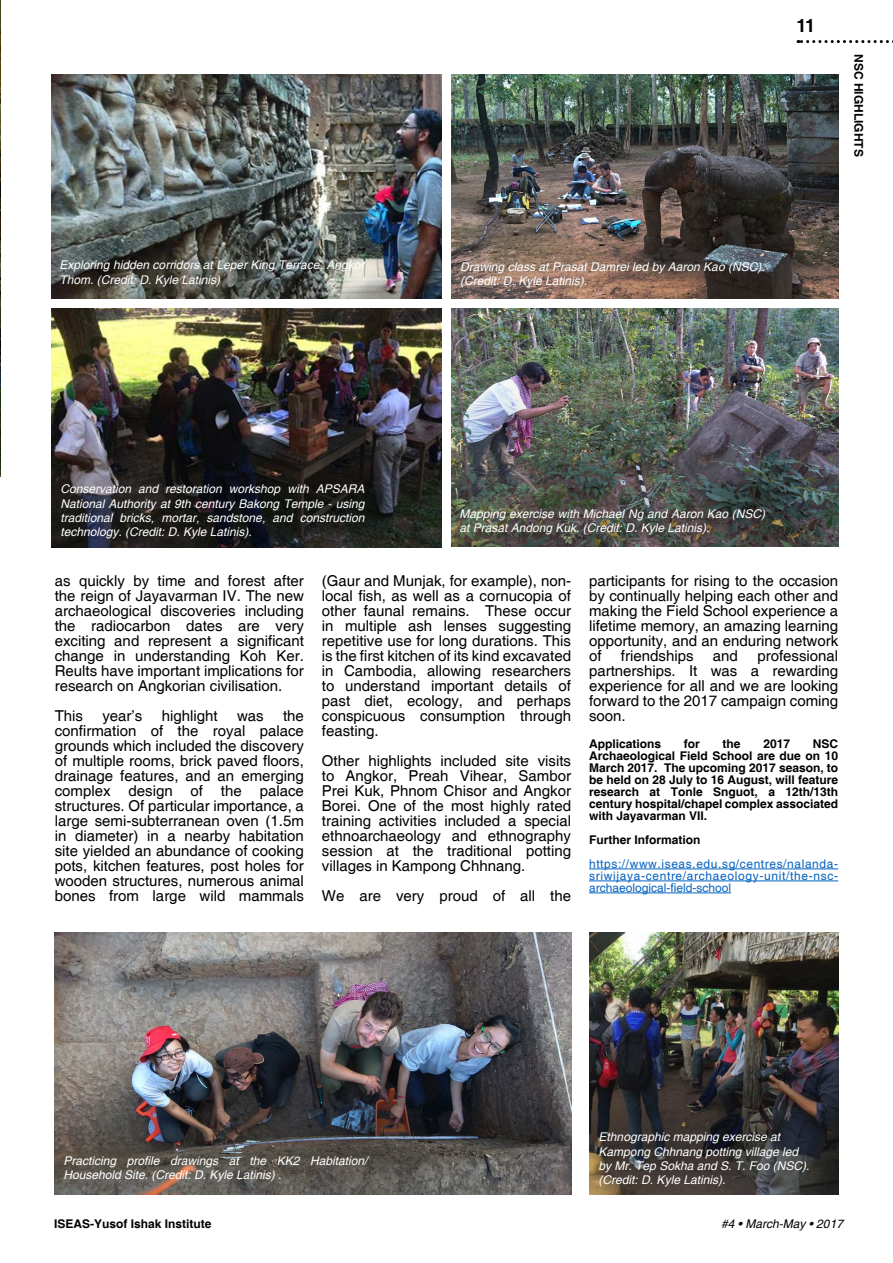
<style>
.page{position:relative;width:893px;height:1263px;background:#fff}
.page>*{position:absolute;margin:0;border:0;box-sizing:border-box;transform-origin:0 0}
.t1{font:700 18px "Helvetica";color:#000}
.t2{font:15px/15px "Helvetica";color:#000;text-align:justify}
.t3{font:italic 12px/14.4px "Helvetica";color:#fff}
.t4{font:700 12px/12px "Helvetica";color:#000;text-align:justify}
.t5{font:12px/12px "Helvetica";letter-spacing:.03em;color:#0563c1;text-align:justify}
.t6{font:italic 12px "Helvetica";color:#000}
</style>
<div class="page">
<svg style="left:798px;top:40px;width:95px;height:3px"></svg>
<img style="left:589px;top:932px;width:249px;height:263px">
<hr style="left:589px;top:868px;width:249px;height:1px;background:#0563c1">
<hr style="left:589px;top:880px;width:249px;height:1px;background:#0563c1">
<hr style="left:589px;top:892px;width:142px;height:1px;background:#0563c1">
<img style="left:0;top:0;width:1px;height:477px">
<img style="left:51px;top:309px;width:390px;height:238px">
<img style="left:51px;top:74px;width:390px;height:224px">
<img style="left:452px;top:309px;width:386px;height:237px">
<img style="left:452px;top:74px;width:386px;height:225px">
<img style="left:55px;top:932px;width:516px;height:263px">
<p class="t3" style="left:60px;top:258px;width:306px">Exploring hidden corridors at Leper King Terrace, Angkor<br>Thom. (Credit: D. Kyle Latinis)</p>
<p class="t1" style="left:796px;top:15px;width:20px">11</p>
<p class="t3" style="left:460px;top:260px;width:306px">Drawing class at Prasat Damrei led by Aaron Kao (NSC). (Credit: D. Kyle Latinis).</p>
<p class="t4" style="left:864px;top:54px;width:104px;rotate:90deg">NSC HIGHLIGHTS</p>
<p class="t3" style="left:60px;top:482px;width:306px;text-align:justify">Conservation and restoration workshop with APSARA National Authority at 9th century Bakong Temple - using traditional bricks, mortar, sandstone, and construction technology. (Credit: D. Kyle Latinis).</p>
<p class="t3" style="left:459px;top:507px;width:307px">Mapping exercise with Michael Ng and Aaron Kao (NSC) at Prasat Andong Kuk. (Credit: D. Kyle Latinis).</p>
<p class="t2" style="left:55px;top:573px;width:251px">as quickly by time and forest after the reign of Jayavarman IV. The new archaeological discoveries including the radiocarbon dates are very exciting and represent a significant change in understanding Koh Ker.<br>Reults have important implications for research on Angkorian civilisation.</p>
<p class="t2" style="left:55px;top:708px;width:30px">This</p>
<p class="t2" style="left:102px;top:708px;width:42px">year’s</p>
<p class="t2" style="left:162px;top:708px;width:57px">highlight</p>
<p class="t2" style="left:237px;top:708px;width:28px">was</p>
<p class="t2" style="left:55px;top:708px;width:251px;text-indent:228px">the confirmation of the royal palace grounds which included the discovery of multiple rooms, brick paved floors, drainage features, and an emerging complex design of the palace structures. Of particular importance, a large semi-subterranean oven (1.5m in diameter) in a nearby habitation site yielded an abundance of cooking pots, kitchen features, post holes for wooden structures, numerous animal bones from large wild mammals</p>
<p class="t2" style="left:322px;top:573px;width:251px">(Gaur and Munjak, for example), non&shy;local fish, as well as a cornucopia of other faunal remains. These occur in multiple ash lenses suggesting repetitive use for long durations. This is the first kitchen of its kind excavated in Cambodia, allowing researchers to understand important details of past diet, ecology, and perhaps conspicuous consumption through feasting.</p>
<p class="t2" style="left:322px;top:753px;width:251px">Other highlights included site visits to Angkor, Preah Vihear, Sambor Prei Kuk, Phnom Chisor and Angkor Borei. One of the most highly rated training activities included a special ethnoarchaeology and ethnography session at the traditional potting villages in Kampong Chhnang.</p>
<p class="t2" style="left:322px;top:888px;width:251px">We are very proud of all the</p>
<p class="t2" style="left:589px;top:573px;width:251px">participants for rising to the occasion by continually helping each other and making the Field School experience a lifetime memory, an amazing learning opportunity, and an enduring network of</p>
<p class="t2" style="left:589px;top:648px;width:251px;text-indent:168px">professional partnerships. It was a rewarding experience for all and we are looking forward to the 2017 campaign coming soon.</p>
<p class="t4" style="left:589px;top:738px;width:74px">Applications</p>
<p class="t4" style="left:684px;top:738px;width:17px">for</p>
<p class="t4" style="left:723px;top:738px;width:19px">the</p>
<p class="t4" style="left:763px;top:738px;width:28px">2017</p>
<p class="t2" style="left:621px;top:648px;width:74px">friendships</p>
<p class="t2" style="left:713px;top:648px;width:27px">and</p>
<p class="t4" style="left:589px;top:738px;width:251px;text-indent:224px">NSC Archaeological Field School are due on 10<br>March 2017. The upcoming 2017 season, to be held on 28 July to 16 August, will feature research at Tonle Snguot, a 12th/13th century hospital/chapel complex associated with Jayavarman VII.</p>
<p class="t4" style="left:589px;top:834px;width:113px">Further Information</p>
<p class="t5" style="left:589px;top:858px;width:251px">https://www.iseas.edu.sg/centres/nalanda&shy;sriwijaya-centre/archaeology-unit/the-nsc&shy;archaeological-field-school</p>
<p class="t3" style="left:63px;top:1154px;width:306px">Practicing profile drawings at the KK2 Habitation/<br>Household Site. (Credit: D. Kyle Latinis) .</p>
<p class="t4" style="left:54px;top:1219px;width:159px">ISEAS-Yusof Ishak Institute</p>
<p class="t3" style="left:599px;top:1130px;width:212px">Ethnographic mapping exercise at Kampong Chhnang potting village led by Mr. Tep Sokha and S. T. Foo (NSC). (Credit: D. Kyle Latinis).</p>
<p class="t6" style="left:721px;top:1217px;width:123px">#4 • March-May • 2017</p>
</div>
